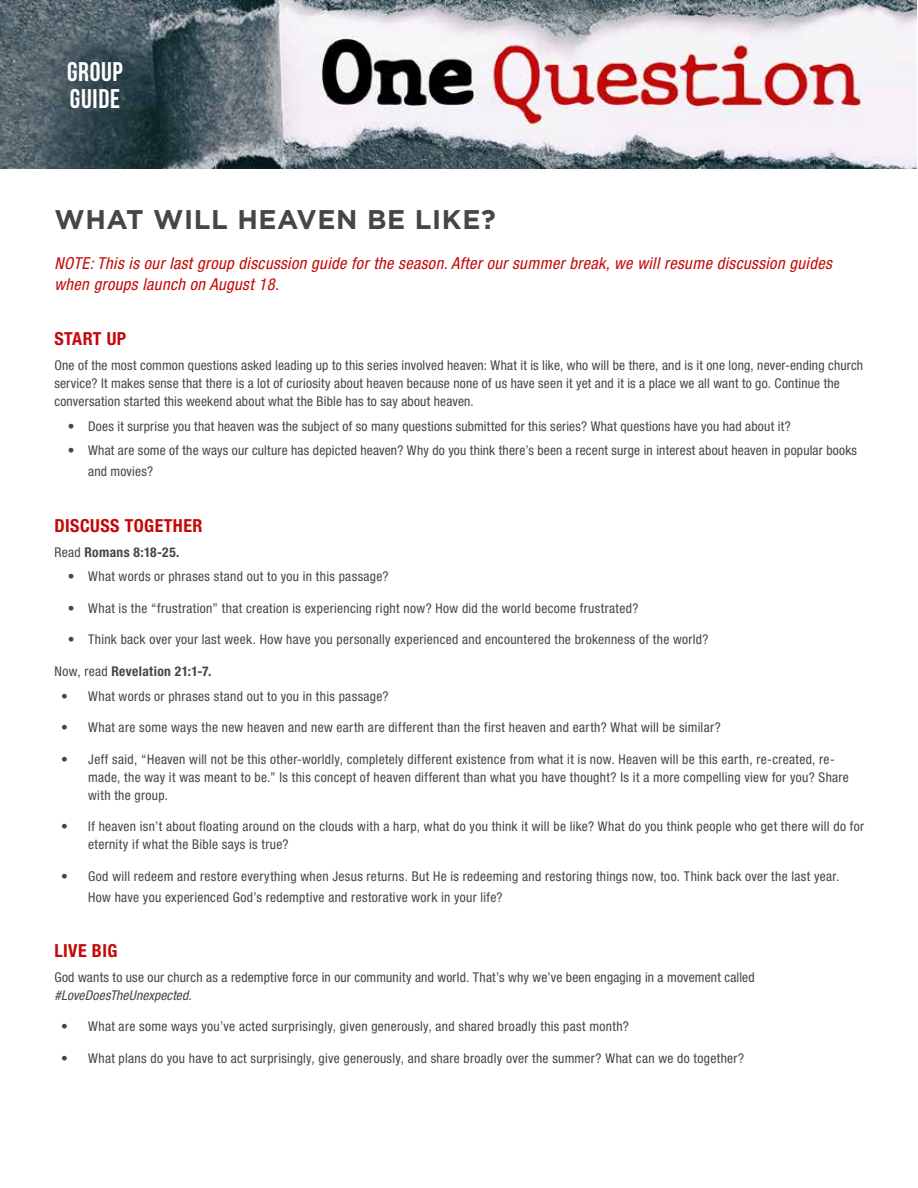
<style>
.page{position:relative;width:918px;height:1188px;background:#fff}
.page>*{position:absolute;margin:0;border:0;box-sizing:border-box;transform-origin:0 0}
.t1{font:700 27px "Gotham";letter-spacing:.025em;color:#464547}
.t2{font:700 27px/27px "Bebas Neue";letter-spacing:.025em;color:#fff}
.t3{font:700 condensed 18px "Helvetica Neue LT Std";letter-spacing:.025em;color:#c40807}
.t4{font:700 condensed 18px "Helvetica Neue LT Std";letter-spacing:.025em;color:#c5080c}
.t5{font:italic condensed 16.5px/21px "Helvetica Neue LT Std";letter-spacing:.025em;color:#c30a07}
.t6{font:condensed 13.5px/18px "Helvetica Neue LT Std";letter-spacing:.02em;color:#464547}
.t7{font:700 condensed 13.5px "Helvetica Neue LT Std";letter-spacing:.03em;color:#464547}
.t8{font:italic condensed 13.5px "Helvetica Neue LT Std";letter-spacing:.01em;color:#464547}
.s1{font-weight:400}
</style>
<div class="page">
<img style="left:0;top:0;width:917px;height:168px">
<h1 class="t2" style="left:67px;top:58px;width:57px">GROUP<br>GUIDE</h1>
<h1 class="t1" style="left:54px;top:202px;width:443px">WHAT WILL HEAVEN BE LIKE?</h1>
<p class="t5" style="left:54px;top:253px;width:779px">NOTE: This is our last group discussion guide for the season. After our summer break, we will resume discussion guides when groups launch on August 18.</p>
<h2 class="t4" style="left:54px;top:328px;width:73px">START UP</h2>
<p class="t6" style="left:54px;top:356px;width:810px">One of the most common questions asked leading up to this series involved heaven: What it is like, who will be there, and is it one long, never-ending church service? It makes sense that there is a lot of curiosity about heaven because none of us have seen it yet and it is a place we all want to go. Continue the conversation started this weekend about what the Bible has to say about heaven.</p>
<p class="t6" style="left:68px;top:417px;width:724px">• Does it surprise you that heaven was the subject of so many questions submitted for this series? What questions have you had about it?</p>
<p class="t6" style="left:88px;top:440px;width:770px;line-height:21px;text-indent:-20px">• What are some of the ways our culture has depicted heaven? Why do you think there’s been a recent surge in interest about heaven in popular books and movies?</p>
<h2 class="t3" style="left:54px;top:515px;width:150px">DISCUSS TOGETHER</h2>
<p class="t7" style="left:54px;top:544px;width:127px"><span class="s1">Read</span> Romans 8:18-25.</p>
<p class="t6" style="left:68px;top:567px;width:322px">• What words or phrases stand out to you in this passage?</p>
<p class="t6" style="left:68px;top:599px;width:572px">• What is the “frustration” that creation is experiencing right now? How did the world become frustrated?</p>
<p class="t6" style="left:68px;top:630px;width:642px">• Think back over your last week. How have you personally experienced and encountered the brokenness of the world?</p>
<p class="t7" style="left:54px;top:663px;width:158px"><span class="s1">Now, read</span> Revelation 21:1-7.</p>
<p class="t6" style="left:61px;top:687px;width:329px">• What words or phrases stand out to you in this passage?</p>
<p class="t6" style="left:61px;top:718px;width:661px">• What are some ways the new heaven and new earth are different than the first heaven and earth? What will be similar?</p>
<p class="t6" style="left:88px;top:750px;width:762px;text-indent:-27px">• Jeff said, “Heaven will not be this other-worldly, completely different existence from what it is now. Heaven will be this earth, re-created, re&shy;made, the way it was meant to be.” Is this concept of heaven different than what you have thought? Is it a more compelling view for you? Share with the group.</p>
<p class="t6" style="left:88px;top:817px;width:777px;text-indent:-27px">• If heaven isn’t about floating around on the clouds with a harp, what do you think it will be like? What do you think people who get there will do for eternity if what the Bible says is true?</p>
<p class="t6" style="left:88px;top:865px;width:753px;line-height:21px;text-indent:-27px">• God will redeem and restore everything when Jesus returns. But He is redeeming and restoring things now, too. Think back over the last year.<br>How have you experienced God’s redemptive and restorative work in your life?</p>
<h2 class="t3" style="left:54px;top:940px;width:65px">LIVE BIG</h2>
<p class="t6" style="left:54px;top:968px;width:702px">God wants to use our church as a redemptive force in our community and world. That’s why we’ve been engaging in a movement called</p>
<p class="t8" style="left:54px;top:987px;width:139px">#LoveDoesTheUnexpected.</p>
<p class="t6" style="left:61px;top:1017px;width:569px">• What are some ways you’ve acted surprisingly, given generously, and shared broadly this past month?</p>
<p class="t6" style="left:61px;top:1049px;width:685px">• What plans do you have to act surprisingly, give generously, and share broadly over the summer? What can we do together?</p>
</div>
